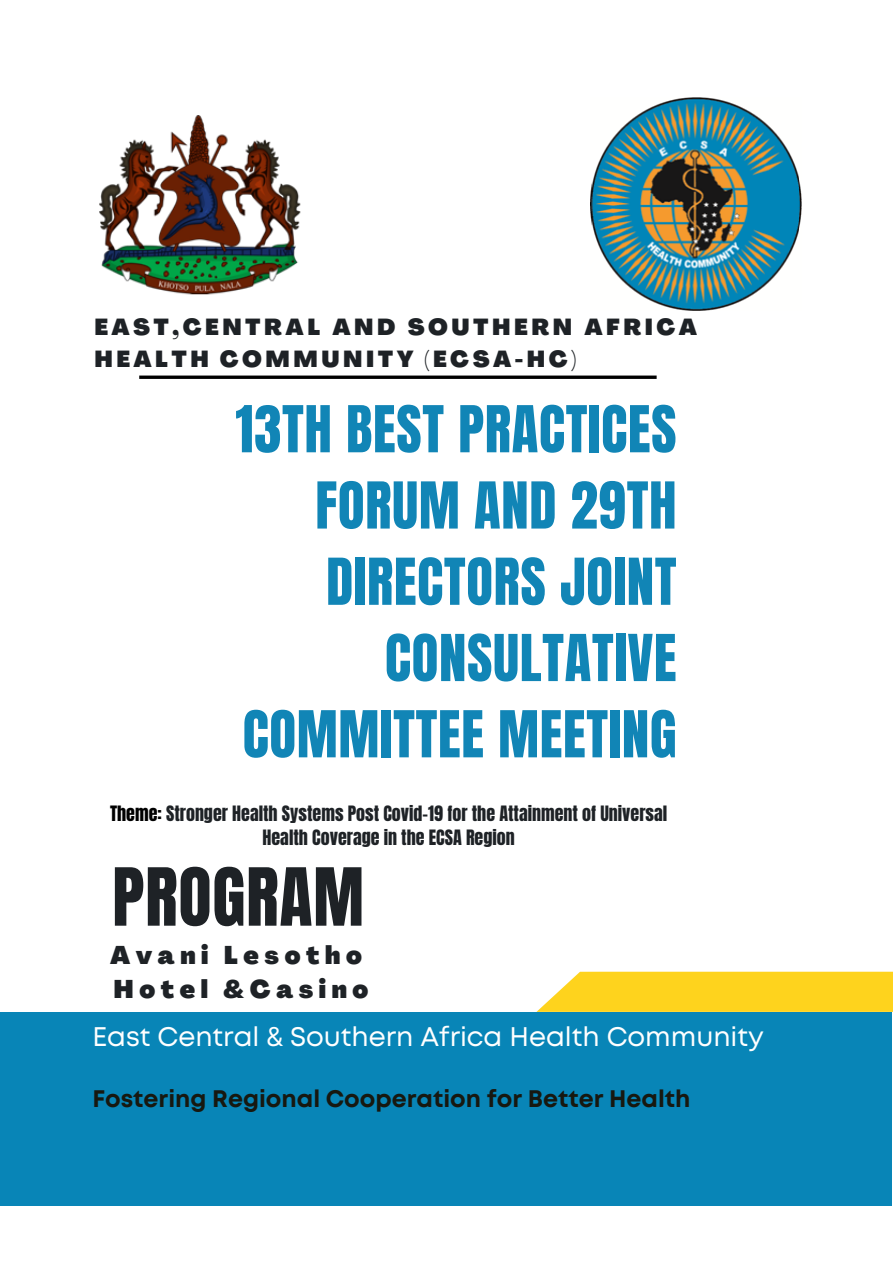
<style>
.page{position:relative;width:893px;height:1264px;background:#fff}
.page>*{position:absolute;margin:0;border:0;box-sizing:border-box;transform-origin:0 0}
.t1{font:67.95px "Anton";letter-spacing:.01em;color:#1e2226}
.t2{font:54.9px/76.2px "Anton";letter-spacing:.01em;color:#1185b6;text-align:right}
.t3{font:26.85px "Mont";color:#fff}
.t4{font:900 25.05px/34px "Agrandir";letter-spacing:.22em;color:#1e2226}
.t5{font:700 23.85px "Mont";color:#171810}
.t6{font:900 22.8px/31.5px "Agrandir";letter-spacing:.155em;color:#1e2226}
.t7{font:18px/23.5px "Anton";color:#1e2226;text-align:center}
.s1{color:#000}
</style>
<div class="page">
<svg style="left:139px;top:375px;width:517px;height:4px;background:#272727"></svg>
<img style="left:590px;top:97px;width:212px;height:214px">
<div style="left:0;top:1011px;width:891px;height:194px;background:#0885b7"></div>
<svg style="left:537px;top:971px;width:355px;height:40px;background:#fed62e"></svg>
<img style="left:100px;top:116px;width:201px;height:179px">
<p class="t6" style="left:94px;top:313px;width:604px">EAST,CENTRAL AND SOUTHERN AFRICA<br>HEALTH COMMUNITY (ECSA-HC)</p>
<h2 class="t2" style="left:235px;top:392px;width:442px">13TH BEST PRACTICES<br>FORUM AND 29TH<br>DIRECTORS JOINT<br>CONSULTATIVE<br>COMMITTEE MEETING</h2>
<p class="t7" style="left:110px;top:801px;width:558px"><span class="s1">Theme:</span> Stronger Health Systems Post Covid-19 for the Attainment of Universal<br>Health Coverage in the ECSA Region</p>
<h1 class="t1" style="left:112px;top:848px;width:253px">PROGRAM</h1>
<h3 class="t4" style="left:110px;top:940px;width:260px">Avani Lesotho<br>Hotel &amp;Casino</h3>
<h3 class="t3" style="left:92px;top:1026px;width:673px">East Central &amp; Southern Africa Health Community</h3>
<h3 class="t5" style="left:92px;top:1089px;width:599px">Fostering Regional Cooperation for Better Health</h3>
</div>
